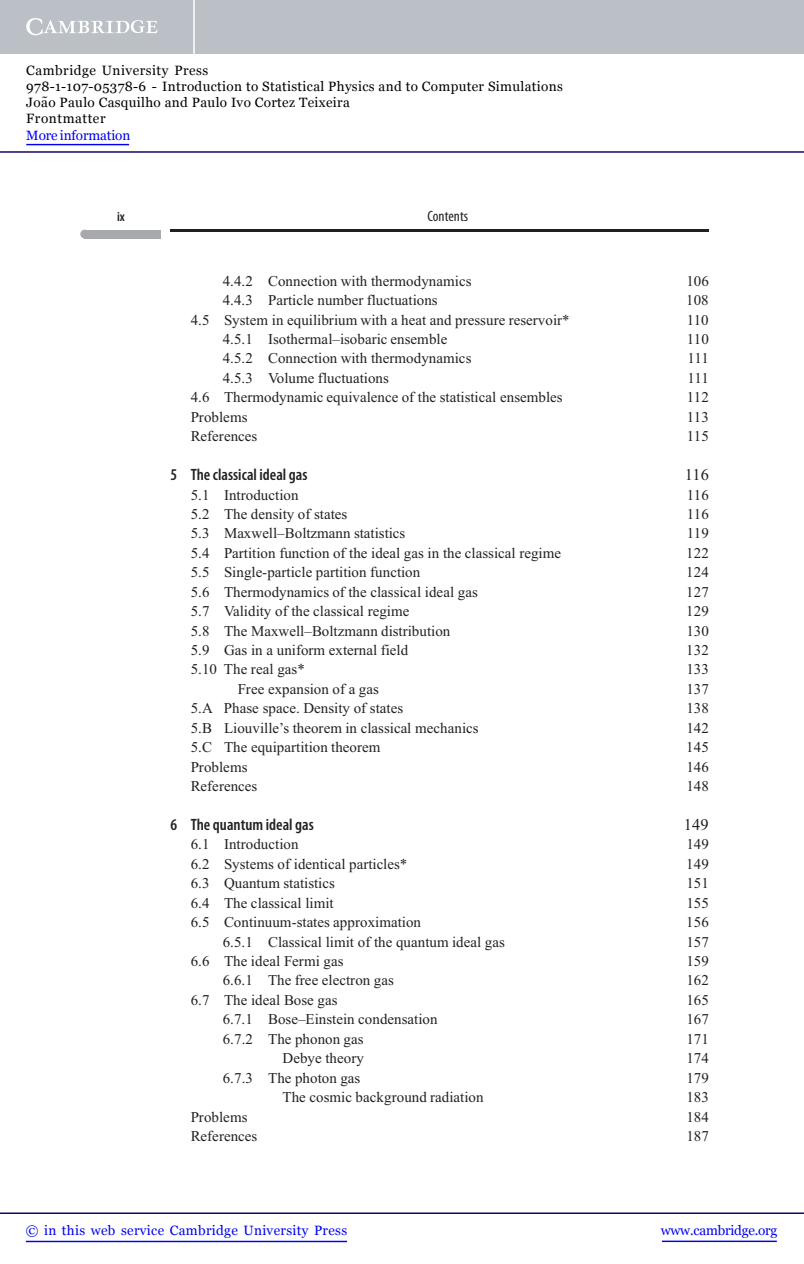
<style>
.page{position:relative;width:804px;height:1264px;background:#fff}
.page>*{position:absolute;margin:0;border:0;box-sizing:border-box;transform-origin:0 0}
.t1{font:600 condensed 16.5px "Myriad Pro";color:#231f20}
.t2{font:16.5px "Times New Roman";letter-spacing:.005em;color:#231f20}
.t3{font:15px "Times New Roman";letter-spacing:.005em;color:#231f20}
.t4{font:condensed 15px "Myriad Pro";color:#231f20}
.t5{font:13.5px/16.2px "Georgia";letter-spacing:.025em;color:#000}
.t6{font:13.5px "Georgia";letter-spacing:.025em;color:#0000f1}
.t7{font:13.5px "Georgia";letter-spacing:-.015em;color:#0000f1}
.t8{font:13.5px "Georgia";letter-spacing:-.01em;color:#0000f1}
.t9{font:600 condensed 13.5px "Myriad Pro";color:#231f20}
</style>
<div class="page">
<img style="left:170px;top:229px;width:538px;height:2px">
<div style="left:84px;top:230px;width:77px;height:9px;background:#a8a9ad"></div>
<div style="left:80px;top:230px;width:9px;height:8px;background:#a8a9ad;border-radius:50%"></div>
<div style="left:0;top:0;width:804px;height:54px;background:#bac0c6"></div>
<svg style="left:26px;top:18px;width:132px;height:17px"></svg>
<hr style="left:193px;top:0;width:2px;height:54px;background:#fff">
<hr style="left:0;top:151px;width:804px;height:2px;background:#150666">
<hr style="left:662px;top:1240px;width:114px;height:2px;background:#0000f1">
<hr style="left:0;top:1212px;width:804px;height:1px;background:#150666">
<hr style="left:26px;top:1240px;width:321px;height:2px;background:#0000f1">
<hr style="left:26px;top:144px;width:103px;height:1px;background:#0000f1">
<p class="t5" style="left:26px;top:62px;width:538px">Cambridge University Press<br>978-1-107-05378-6 - Introduction to Statistical Physics and to Computer Simulations Joao Paulo Casquilho and Paulo Ivo Cortez Teixeira<br>Frontmatter</p>
<p class="t8" style="left:26px;top:127px;width:105px">More information</p>
<p class="t5" style="left:41px;top:94px;width:8px">˜</p>
<p class="t9" style="left:117px;top:211px;width:9px">ix</p>
<p class="t4" style="left:427px;top:210px;width:42px">Contents</p>
<p class="t3" style="left:223px;top:275px;width:250px">4.4.2 Connection with thermodynamics</p>
<p class="t3" style="left:686px;top:275px;width:24px">106</p>
<p class="t3" style="left:223px;top:295px;width:216px">4.4.3 Particle number fluctuations</p>
<p class="t3" style="left:686px;top:295px;width:24px">108</p>
<p class="t3" style="left:191px;top:314px;width:380px">4.5 System in equilibrium with a heat and pressure reservoir*</p>
<p class="t3" style="left:686px;top:314px;width:24px">110</p>
<p class="t3" style="left:223px;top:333px;width:226px">4.5.1 Isothermal–isobaric ensemble</p>
<p class="t3" style="left:687px;top:333px;width:24px">110</p>
<p class="t3" style="left:223px;top:353px;width:250px">4.5.2 Connection with thermodynamics</p>
<p class="t3" style="left:687px;top:353px;width:23px">111</p>
<p class="t3" style="left:223px;top:372px;width:168px">4.5.3 Volume fluctuations</p>
<p class="t3" style="left:687px;top:372px;width:23px">111</p>
<p class="t3" style="left:191px;top:392px;width:373px">4.6 Thermodynamic equivalence of the statistical ensembles</p>
<p class="t3" style="left:687px;top:392px;width:24px">112</p>
<p class="t3" style="left:191px;top:411px;width:58px">Problems</p>
<p class="t3" style="left:687px;top:411px;width:24px">113</p>
<p class="t3" style="left:191px;top:431px;width:68px">References</p>
<p class="t3" style="left:687px;top:431px;width:24px">115</p>
<p class="t1" style="left:170px;top:469px;width:139px">5 The classical ideal gas</p>
<p class="t2" style="left:684px;top:469px;width:26px">116</p>
<p class="t3" style="left:191px;top:489px;width:109px">5.1 Introduction</p>
<p class="t3" style="left:687px;top:489px;width:24px">116</p>
<p class="t3" style="left:191px;top:508px;width:158px">5.2 The density of states</p>
<p class="t3" style="left:687px;top:508px;width:24px">116</p>
<p class="t3" style="left:191px;top:528px;width:216px">5.3 Maxwell–Boltzmann statistics</p>
<p class="t3" style="left:687px;top:528px;width:24px">119</p>
<p class="t3" style="left:191px;top:547px;width:372px">5.4 Partition function of the ideal gas in the classical regime</p>
<p class="t3" style="left:686px;top:547px;width:24px">122</p>
<p class="t3" style="left:191px;top:567px;width:231px">5.5 Single-particle partition function</p>
<p class="t3" style="left:686px;top:567px;width:24px">124</p>
<p class="t3" style="left:191px;top:586px;width:289px">5.6 Thermodynamics of the classical ideal gas</p>
<p class="t3" style="left:686px;top:586px;width:24px">127</p>
<p class="t3" style="left:191px;top:605px;width:220px">5.7 Validity of the classical regime</p>
<p class="t3" style="left:686px;top:605px;width:24px">129</p>
<p class="t3" style="left:191px;top:625px;width:261px">5.8 The Maxwell–Boltzmann distribution</p>
<p class="t3" style="left:686px;top:625px;width:24px">130</p>
<p class="t3" style="left:191px;top:644px;width:219px">5.9 Gas in a uniform external field</p>
<p class="t3" style="left:686px;top:644px;width:24px">132</p>
<p class="t3" style="left:191px;top:664px;width:116px">5.10 The real gas*</p>
<p class="t3" style="left:686px;top:664px;width:24px">133</p>
<p class="t3" style="left:238px;top:683px;width:143px">Free expansion of a gas</p>
<p class="t3" style="left:686px;top:683px;width:24px">137</p>
<p class="t3" style="left:191px;top:703px;width:214px">5.A Phase space. Density of states</p>
<p class="t3" style="left:686px;top:703px;width:24px">138</p>
<p class="t3" style="left:191px;top:722px;width:289px">5.B Liouville’s theorem in classical mechanics</p>
<p class="t3" style="left:686px;top:722px;width:24px">142</p>
<p class="t3" style="left:191px;top:742px;width:191px">5.C The equipartition theorem</p>
<p class="t3" style="left:686px;top:742px;width:24px">145</p>
<p class="t3" style="left:191px;top:761px;width:58px">Problems</p>
<p class="t3" style="left:686px;top:761px;width:24px">146</p>
<p class="t3" style="left:191px;top:780px;width:68px">References</p>
<p class="t3" style="left:686px;top:780px;width:24px">148</p>
<p class="t1" style="left:170px;top:818px;width:145px">6 The quantum ideal gas</p>
<p class="t2" style="left:684px;top:818px;width:26px">149</p>
<p class="t3" style="left:191px;top:839px;width:109px">6.1 Introduction</p>
<p class="t3" style="left:686px;top:839px;width:24px">149</p>
<p class="t3" style="left:191px;top:858px;width:218px">6.2 Systems of identical particles*</p>
<p class="t3" style="left:686px;top:858px;width:24px">149</p>
<p class="t3" style="left:191px;top:877px;width:146px">6.3 Quantum statistics</p>
<p class="t3" style="left:686px;top:877px;width:24px">151</p>
<p class="t3" style="left:191px;top:897px;width:144px">6.4 The classical limit</p>
<p class="t3" style="left:686px;top:897px;width:24px">155</p>
<p class="t3" style="left:191px;top:916px;width:232px">6.5 Continuum-states approximation</p>
<p class="t3" style="left:686px;top:916px;width:24px">156</p>
<p class="t3" style="left:223px;top:936px;width:284px">6.5.1 Classical limit of the quantum ideal gas</p>
<p class="t3" style="left:686px;top:936px;width:24px">157</p>
<p class="t3" style="left:191px;top:955px;width:154px">6.6 The ideal Fermi gas</p>
<p class="t3" style="left:686px;top:955px;width:24px">159</p>
<p class="t3" style="left:223px;top:975px;width:173px">6.6.1 The free electron gas</p>
<p class="t3" style="left:686px;top:975px;width:24px">162</p>
<p class="t3" style="left:191px;top:994px;width:148px">6.7 The ideal Bose gas</p>
<p class="t3" style="left:686px;top:994px;width:24px">165</p>
<p class="t3" style="left:223px;top:1014px;width:216px">6.7.1 Bose–Einstein condensation</p>
<p class="t3" style="left:686px;top:1014px;width:24px">167</p>
<p class="t3" style="left:223px;top:1033px;width:142px">6.7.2 The phonon gas</p>
<p class="t3" style="left:686px;top:1033px;width:24px">171</p>
<p class="t3" style="left:282px;top:1052px;width:83px">Debye theory</p>
<p class="t3" style="left:686px;top:1052px;width:24px">174</p>
<p class="t3" style="left:223px;top:1072px;width:139px">6.7.3 The photon gas</p>
<p class="t3" style="left:686px;top:1072px;width:24px">179</p>
<p class="t3" style="left:282px;top:1091px;width:202px">The cosmic background radiation</p>
<p class="t3" style="left:686px;top:1091px;width:24px">183</p>
<p class="t3" style="left:191px;top:1111px;width:58px">Problems</p>
<p class="t3" style="left:686px;top:1111px;width:24px">184</p>
<p class="t3" style="left:191px;top:1130px;width:68px">References</p>
<p class="t3" style="left:686px;top:1130px;width:24px">187</p>
<p class="t6" style="left:26px;top:1222px;width:323px">© in this web service Cambridge University Press</p>
<p class="t7" style="left:661px;top:1222px;width:118px">www.cambridge.org</p>
</div>
